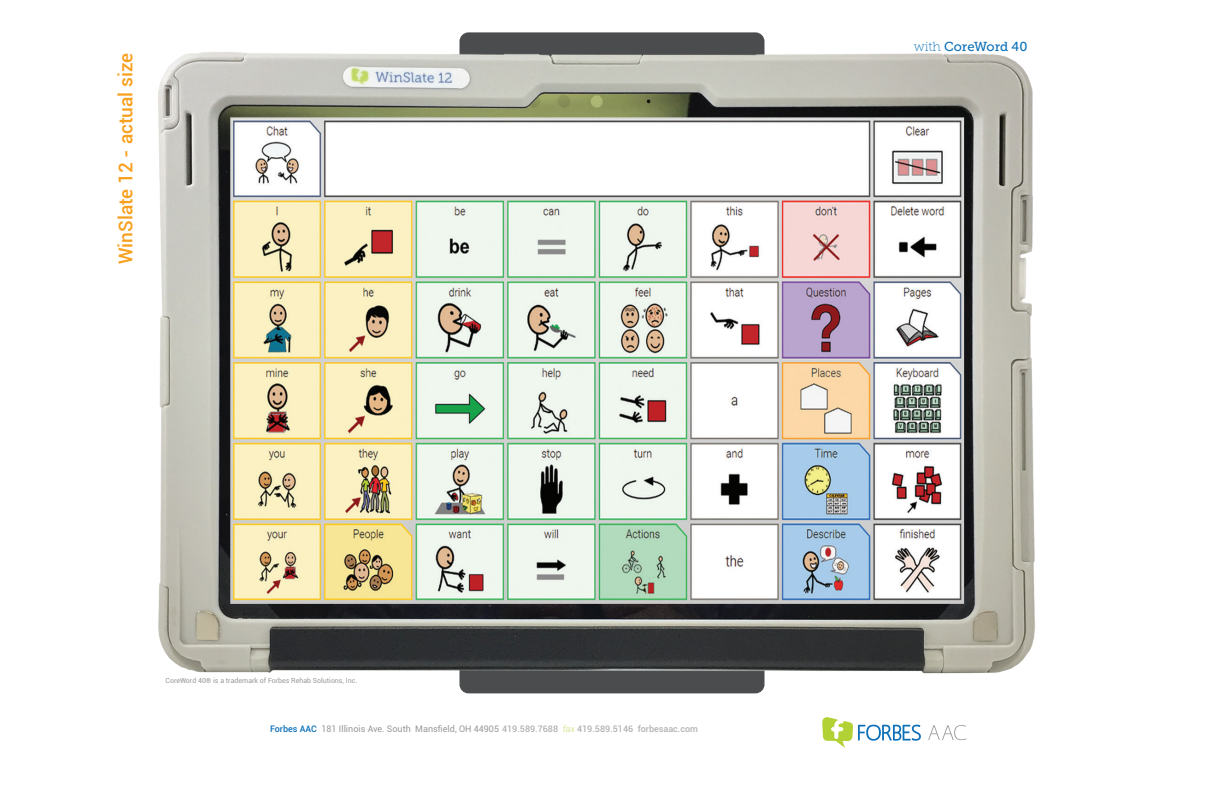
<style>
.page{position:relative;width:1224px;height:792px;background:#fff}
.page>*{position:absolute;margin:0;border:0;box-sizing:border-box;transform-origin:0 0}
.t1{font:500 19px "Roboto";color:#f8a01f}
.t2{font:13px "Museo Slab 500";color:#0c70b9}
.t3{font:9px "Roboto";color:#999}
.t4{font:7px "Roboto";color:#999}
.s1{font-weight:500;color:#0c70b9}
.s2{font-weight:500;color:#b2b2b1}
.s3{font-weight:300;font-style:italic;color:#c8dc71}
.s4{font-family:"Museo Slab 100"}
</style>
<div class="page">
<div style="left:460px;top:32px;width:304px;height:42px;background:#4b4c4d;border-radius:9px"></div>
<div style="left:460px;top:651px;width:304px;height:42px;background:#4b4c4d;border-radius:9px"></div>
<svg style="left:928px;top:725px;width:38px;height:15px"></svg>
<svg style="left:822px;top:717px;width:99px;height:31px"></svg>
<img style="left:159px;top:52px;width:876px;height:622px">
<h1 class="t1" style="left:113px;top:264px;width:213px;rotate:-90deg">WinSlate 12 - actual size</h1>
<p class="t4" style="left:166px;top:676px;width:193px">CoreWord 40® is a trademark of Forbes Rehab Solutions, Inc.</p>
<p class="t3" style="left:270px;top:722px;width:430px"><span class="s1">Forbes AAC</span> 181 Illinois Ave. South Mansfield, OH 44905 <span class="s2">419.589.7688</span> <span class="s3">fax</span> <span class="s2">419.589.5146 forbesaac.com</span></p>
<h2 class="t2" style="left:914px;top:39px;width:115px"><span class="s4">with</span> CoreWord 40</h2>
</div>
